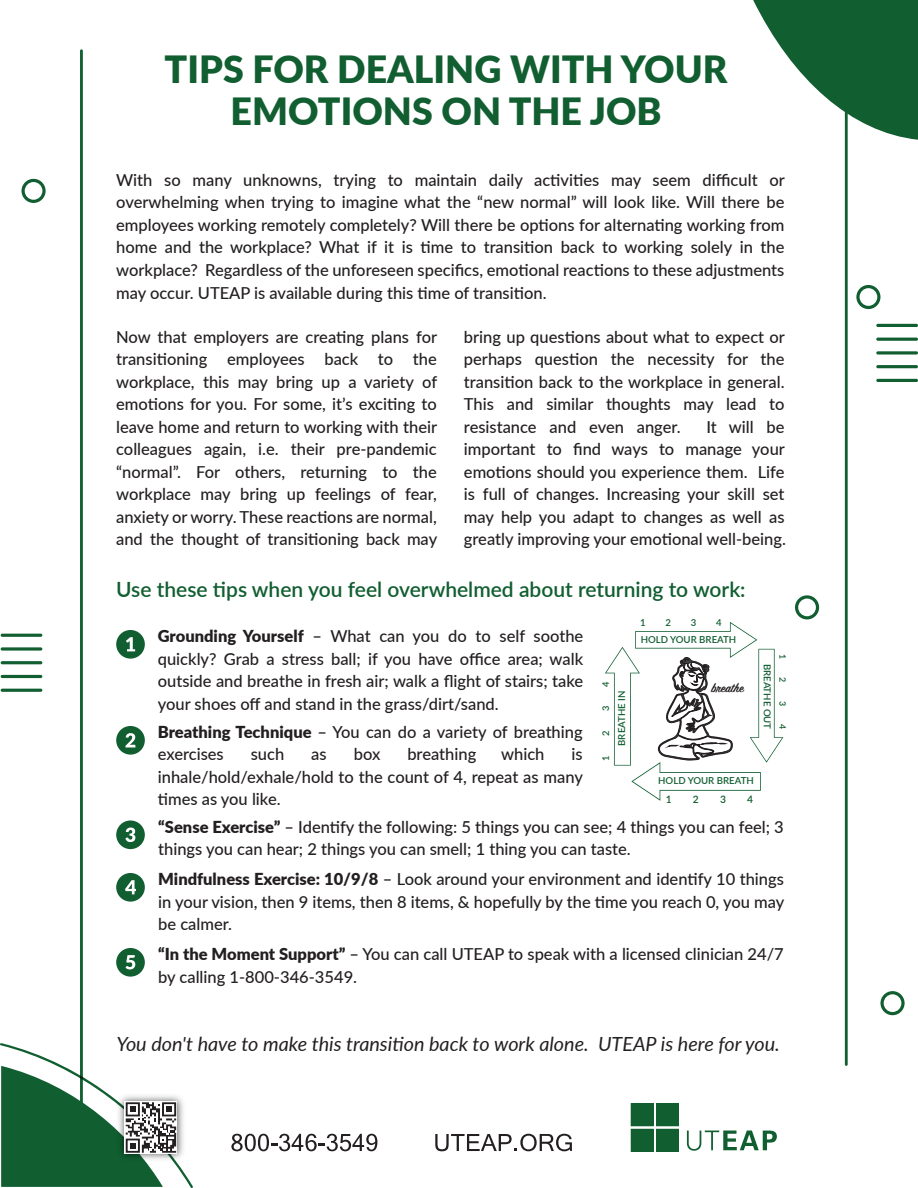
<style>
.page{position:relative;width:918px;height:1188px;background:#fff}
.page>*{position:absolute;margin:0;border:0;box-sizing:border-box;transform-origin:0 0}
.t1{font:900 37.5px/42px "Lato";color:#115e31;text-align:center}
.t2{font:600 21px "Lato";color:#115e31}
.t3{font:italic 19.5px "Lato";color:#231f20}
.t4{font:500 16.5px/22.5px "Lato";color:#231f20;text-align:justify}
.t5{font:600 13.95px "Sign Painter House Script";color:#231f20}
.t6{font:600 10.2px "Lato";color:#115e31}
.t7{font:600 9.6px "Lato";color:#115e31}
.t8{font:600 9.3px "Lato";color:#115e31}
.t9{font:600 9px "Lato";color:#115e31}
.s1{font-weight:900}
</style>
<div class="page">
<hr style="left:80px;top:49px;width:3px;height:1056px;background:#115e31">
<hr style="left:845px;top:49px;width:3px;height:1017px;background:#115e31">
<hr style="left:876px;top:324px;width:42px;height:3px;background:#115e31;border-radius:2px">
<hr style="left:876px;top:338px;width:42px;height:3px;background:#115e31;border-radius:2px">
<svg style="left:876px;top:351px;width:42px;height:4px"></svg>
<hr style="left:876px;top:365px;width:42px;height:3px;background:#115e31;border-radius:2px">
<hr style="left:876px;top:379px;width:42px;height:3px;background:#115e31;border-radius:2px">
<svg style="left:795px;top:595px;width:24px;height:24px"></svg>
<svg style="left:22px;top:179px;width:24px;height:24px"></svg>
<svg style="left:856px;top:285px;width:24px;height:24px"></svg>
<svg style="left:880px;top:991px;width:25px;height:24px"></svg>
<hr style="left:1px;top:634px;width:41px;height:3px;background:#115e31;border-radius:2px">
<svg style="left:1px;top:647px;width:41px;height:4px"></svg>
<hr style="left:1px;top:661px;width:41px;height:3px;background:#115e31;border-radius:2px">
<hr style="left:1px;top:675px;width:41px;height:3px;background:#115e31;border-radius:2px">
<hr style="left:1px;top:689px;width:41px;height:3px;background:#115e31;border-radius:2px">
<svg style="left:753px;top:0;width:165px;height:140px"></svg>
<div style="left:116px;top:630px;width:29px;height:29px;background:#115e31;border-radius:50%"></div>
<svg style="left:126px;top:637px;width:9px;height:14px"></svg>
<div style="left:116px;top:726px;width:29px;height:29px;background:#115e31;border-radius:50%"></div>
<svg style="left:125px;top:733px;width:10px;height:14px"></svg>
<div style="left:116px;top:820px;width:29px;height:29px;background:#115e31;border-radius:50%"></div>
<svg style="left:125px;top:828px;width:10px;height:14px"></svg>
<div style="left:116px;top:873px;width:29px;height:29px;background:#115e31;border-radius:50%"></div>
<svg style="left:125px;top:880px;width:11px;height:14px"></svg>
<div style="left:116px;top:948px;width:29px;height:29px;background:#115e31;border-radius:50%"></div>
<svg style="left:125px;top:955px;width:10px;height:14px"></svg>
<svg style="left:0;top:1043px;width:193px;height:145px"></svg>
<svg style="left:231px;top:1134px;width:146px;height:17px"></svg>
<svg style="left:435px;top:1134px;width:137px;height:17px"></svg>
<svg style="left:687px;top:1131px;width:90px;height:20px"></svg>
<svg style="left:631px;top:1103px;width:48px;height:49px;background:#266c43"></svg>
<svg style="left:605px;top:622px;width:178px;height:179px"></svg>
<h1 class="t1" style="left:165px;top:46px;width:564px">TIPS FOR DEALING WITH YOUR<br>EMOTIONS ON THE JOB</h1>
<p class="t4" style="left:116px;top:168px;width:670px">With so many unknowns, trying to maintain daily activities may seem difficult or overwhelming when trying to imagine what the “new normal” will look like. Will there be employees working remotely completely? Will there be options for alternating working from home and the workplace? What if it is time to transition back to working solely in the workplace? Regardless of the unforeseen specifics, emotional reactions to these adjustments may occur. UTEAP is available during this time of transition.</p>
<p class="t4" style="left:116px;top:325px;width:323px">Now that employers are creating plans for transitioning employees back to the workplace, this may bring up a variety of emotions for you. For some, it’s exciting to leave home and return to working with their colleagues again, i.e. their pre-pandemic “normal”. For others, returning to the workplace may bring up feelings of fear, anxiety or worry. These reactions are normal, and the thought of transitioning back may</p>
<p class="t4" style="left:464px;top:325px;width:323px">bring up questions about what to expect or perhaps question the necessity for the transition back to the workplace in general.<br>This and similar thoughts may lead to resistance and even anger.</p>
<p class="t4" style="left:464px;top:415px;width:324px;text-indent:243px">It will be important to find ways to manage your emotions should you experience them. Life is full of changes. Increasing your skill set may help you adapt to changes as well as greatly improving your emotional well-being.</p>
<p class="t2" style="left:116px;top:574px;width:631px">Use these tips when you feel overwhelmed about returning to work:</p>
<p class="t4" style="left:158px;top:624px;width:427px"><span class="s1">Grounding Yourself</span> – What can you do to self soothe quickly? Grab a stress ball; if you have office area; walk outside and breathe in fresh air; walk a flight of stairs; take your shoes off and stand in the grass/dirt/sand.</p>
<p class="t4" style="left:158px;top:720px;width:426px"><span class="s1">Breathing Technique</span> – You can do a variety of breathing exercises</p>
<p class="t7" style="left:640px;top:616px;width:7px">1</p>
<p class="t7" style="left:666px;top:616px;width:7px">2</p>
<p class="t7" style="left:691px;top:616px;width:7px">3</p>
<p class="t7" style="left:716px;top:616px;width:7px">4</p>
<p class="t7" style="left:641px;top:632px;width:97px">HOLD YOUR BREATH</p>
<p class="t9" style="left:789px;top:654px;width:7px;rotate:90deg">1</p>
<p class="t9" style="left:789px;top:677px;width:7px;rotate:90deg">2</p>
<p class="t9" style="left:789px;top:701px;width:7px;rotate:90deg">3</p>
<p class="t9" style="left:789px;top:724px;width:7px;rotate:90deg">4</p>
<p class="t7" style="left:774px;top:664px;width:67px;rotate:90deg">BREATHE OUT</p>
<p class="t8" style="left:599px;top:687px;width:7px;rotate:-90deg">4</p>
<p class="t5" style="left:712px;top:679px;width:34px">breathe</p>
<p class="t7" style="left:615px;top:746px;width:57px;rotate:-90deg">BREATHE IN</p>
<p class="t8" style="left:599px;top:711px;width:7px;rotate:-90deg">3</p>
<p class="t8" style="left:599px;top:736px;width:7px;rotate:-90deg">2</p>
<p class="t4" style="left:251px;top:742px;width:35px">such</p>
<p class="t4" style="left:311px;top:742px;width:17px">as</p>
<p class="t4" style="left:354px;top:742px;width:28px">box</p>
<p class="t4" style="left:407px;top:742px;width:70px">breathing</p>
<p class="t4" style="left:501px;top:742px;width:45px">which</p>
<p class="t4" style="left:158px;top:742px;width:427px;text-indent:414px">is inhale/hold/exhale/hold to the count of 4, repeat as many times as you like.</p>
<p class="t4" style="left:158px;top:815px;width:627px"><span class="s1">“Sense Exercise”</span> – Identify the following: 5 things you can see; 4 things you can feel; 3 things you can hear; 2 things you can smell; 1 thing you can taste.</p>
<p class="t4" style="left:158px;top:867px;width:628px"><span class="s1">Mindfulness Exercise: 10/9/8</span> – Look around your environment and identify 10 things in your vision, then 9 items, then 8 items, &amp; hopefully by the time you reach 0, you may be calmer.</p>
<p class="t4" style="left:158px;top:942px;width:627px"><span class="s1">“In the Moment Support”</span> – You can call UTEAP to speak with a licensed clinician 24/7 by calling 1-800-346-3549.</p>
<p class="t8" style="left:599px;top:761px;width:7px;rotate:-90deg">1</p>
<p class="t7" style="left:658px;top:774px;width:97px">HOLD YOUR BREATH</p>
<p class="t6" style="left:666px;top:792px;width:7px">1</p>
<p class="t6" style="left:693px;top:792px;width:7px">2</p>
<p class="t6" style="left:720px;top:792px;width:7px">3</p>
<p class="t6" style="left:747px;top:792px;width:7px">4</p>
<p class="t3" style="left:116px;top:1030px;width:665px">You don't have to make this transition back to work alone. UTEAP is here for you.</p>
</div>
